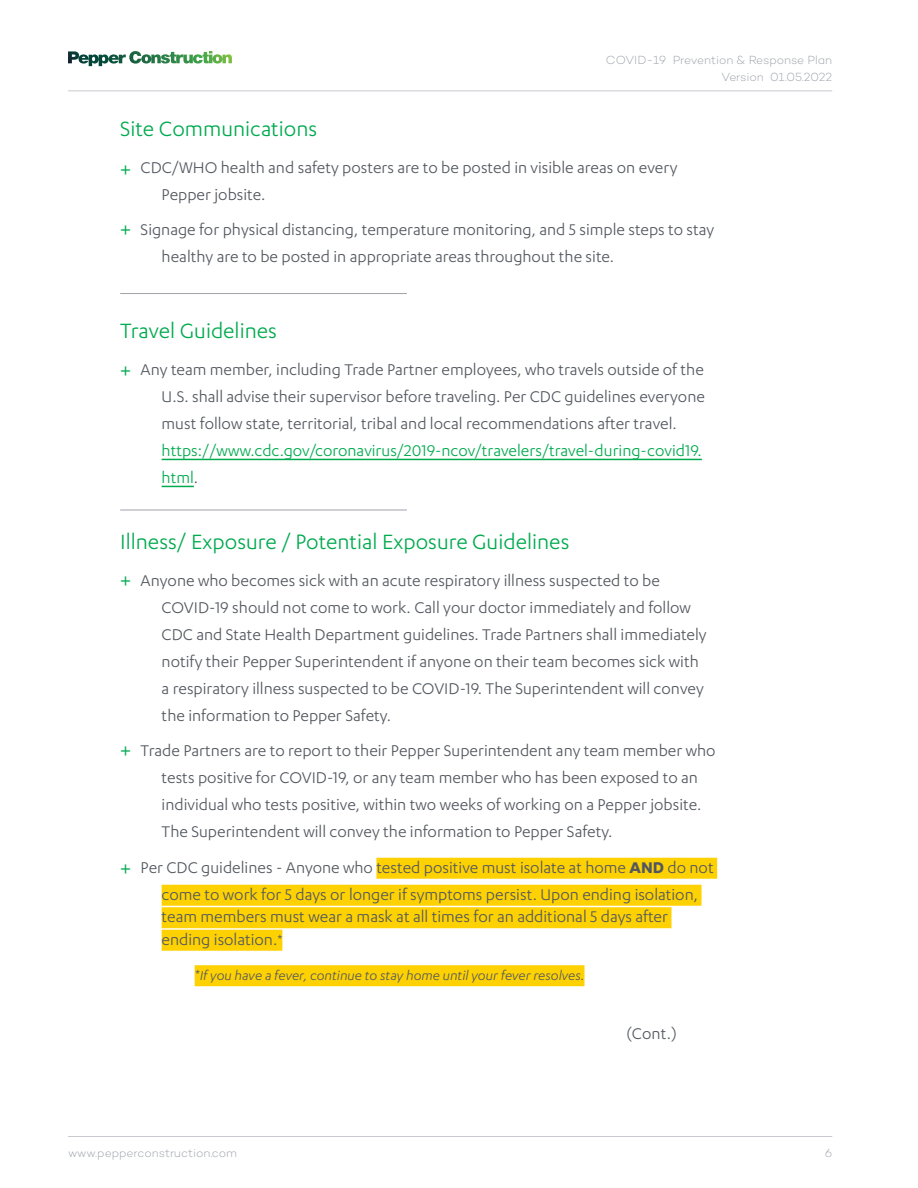
<style>
.page{position:relative;width:918px;height:1188px;background:#fff}
.page>*{position:absolute;margin:0;border:0;box-sizing:border-box;transform-origin:0 0}
.Subtitle_1{font:24px "Karbon";color:#00aa4f}
.List_Text{font:18px/27px "Karbon";color:#53585f}
.List_Text-2{font:italic 15px "Karbon";color:#53585f}
.t1{font:300 12px/17.2px "Campton";letter-spacing:-.01em;color:#9fa3ac;text-align:right}
.s1{color:#00aa4f}
.s2{font-weight:700}
.s3{font-size:15px}
</style>
<div class="page">
<hr style="left:68px;top:90px;width:764px;height:1px;background:#c9cacf">
<hr style="left:68px;top:1136px;width:764px;height:1px;background:#c9cacf">
<svg style="left:68px;top:51px;width:164px;height:15px"></svg>
<hr style="left:162px;top:459px;width:540px;height:1px;background:#00aa4f">
<hr style="left:162px;top:486px;width:32px;height:1px;background:#00aa4f">
<div style="left:376px;top:858px;width:341px;height:21px;background:#fed103"></div>
<div style="left:162px;top:885px;width:540px;height:21px;background:#fed103"></div>
<div style="left:162px;top:907px;width:510px;height:21px;background:#fed103"></div>
<div style="left:162px;top:930px;width:120px;height:21px;background:#fed103"></div>
<div style="left:195px;top:965px;width:390px;height:21px;background:#fed103"></div>
<hr style="left:120px;top:293px;width:287px;height:1px;background:#9fa3ac">
<hr style="left:120px;top:510px;width:287px;height:1px;background:#9fa3ac">
<p class="Subtitle_1" style="left:120px;top:115px;width:199px">Site Communications</p>
<p class="t1" style="left:606px;top:51px;width:228px">COVID-19 Prevention &amp; Response Plan<br>Version 01.05.2022</p>
<p class="Subtitle_1" style="left:120px;top:156px;width:13px">+</p>
<p class="Subtitle_1" style="left:120px;top:217px;width:13px">+</p>
<p class="List_Text" style="left:162px;top:153px;width:517px;text-indent:-21px">CDC/WHO health and safety posters are to be posted in visible areas on every<br>Pepper jobsite.</p>
<p class="List_Text" style="left:162px;top:216px;width:554px;text-indent:-21px">Signage for physical distancing, temperature monitoring, and 5 simple steps to stay healthy are to be posted in appropriate areas throughout the site.</p>
<p class="Subtitle_1" style="left:120px;top:318px;width:158px">Travel Guidelines</p>
<p class="Subtitle_1" style="left:120px;top:357px;width:13px">+</p>
<p class="List_Text" style="left:162px;top:356px;width:545px;text-indent:-21px">Any team member, including Trade Partner employees, who travels outside of the U.S. shall advise their supervisor before traveling. Per CDC guidelines everyone must follow state, territorial, tribal and local recommendations after travel. <span class="s1">https://www.cdc.gov/coronavirus/2019-ncov/travelers/travel-during-covid19. html</span>.</p>
<p class="Subtitle_1" style="left:120px;top:528px;width:451px">Illness/ Exposure / Potential Exposure Guidelines</p>
<p class="Subtitle_1" style="left:120px;top:568px;width:13px">+</p>
<p class="Subtitle_1" style="left:120px;top:737px;width:13px">+</p>
<p class="Subtitle_1" style="left:120px;top:855px;width:13px">+</p>
<p class="List_Text" style="left:162px;top:566px;width:546px;text-indent:-21px">Anyone who becomes sick with an acute respiratory illness suspected to be COVID-19 should not come to work. Call your doctor immediately and follow CDC and State Health Department guidelines. Trade Partners shall immediately notify their Pepper Superintendent if anyone on their team becomes sick with a respiratory illness suspected to be COVID-19. The Superintendent will convey the information to Pepper Safety.</p>
<p class="List_Text" style="left:162px;top:737px;width:555px;text-indent:-21px">Trade Partners are to report to their Pepper Superintendent any team member who tests positive for COVID-19, or any team member who has been exposed to an individual who tests positive, within two weeks of working on a Pepper jobsite.<br>The Superintendent will convey the information to Pepper Safety.</p>
<p class="List_Text" style="left:141px;top:853px;width:575px;text-align:center">Per CDC guidelines - Anyone who tested positive must isolate at home <span class="s2">AND</span> do not come to work for 5 days or longer if symptoms persist. Upon ending isolation,</p>
<p class="List_Text" style="left:162px;top:905px;width:508px;line-height:22.5px">team members must wear a mask at all times for an additional 5 days after ending isolation.<span class="s3">*</span></p>
<p class="List_Text-2" style="left:195px;top:967px;width:391px">*If you have a fever, continue to stay home until your fever resolves.</p>
<p class="List_Text" style="left:627px;top:1020px;width:52px">(Cont.)</p>
<p class="t1" style="left:68px;top:1144px;width:171px">www.pepperconstruction.com</p>
<p class="t1" style="left:825px;top:1144px;width:9px">6</p>
</div>
